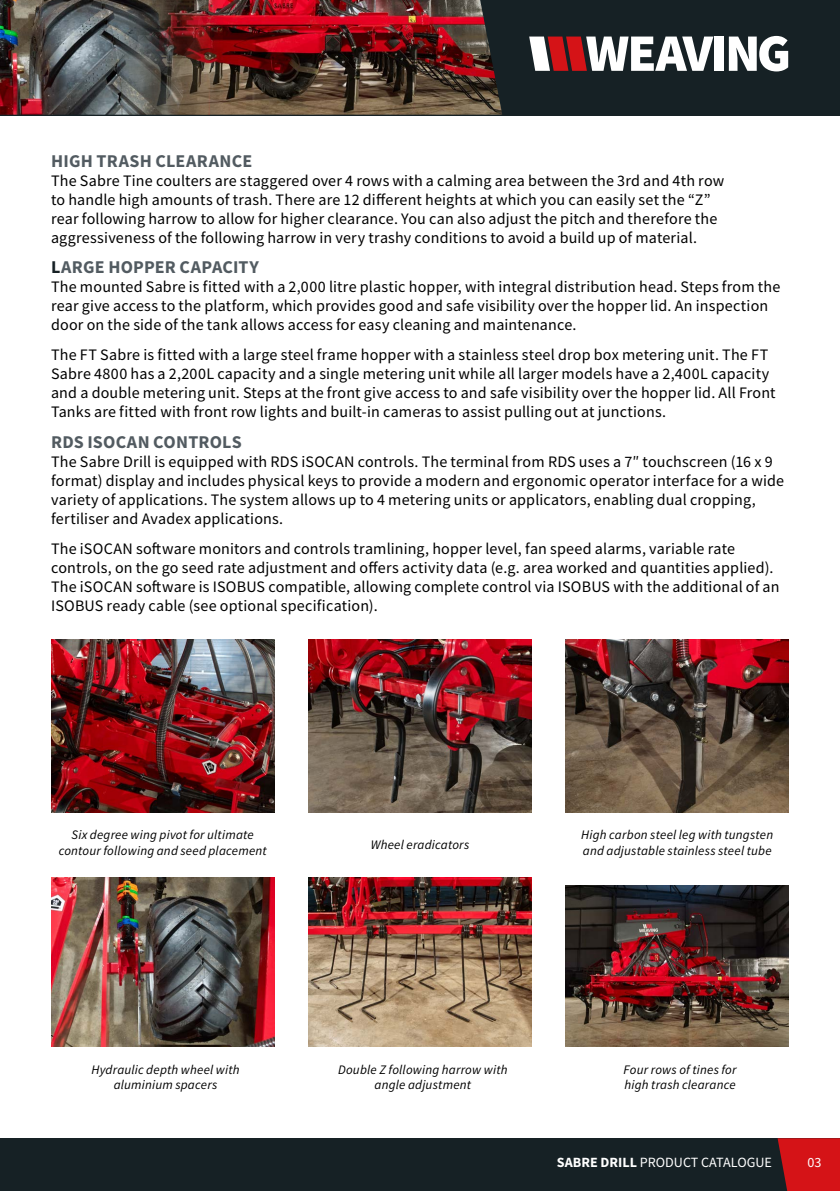
<style>
.page{position:relative;width:840px;height:1191px;background:#fff}
.page>*{position:absolute;margin:0;border:0;box-sizing:border-box;transform-origin:0 0}
.t1{font:700 18px "Source Sans Pro";letter-spacing:.015em;color:#525b61}
.t2{font:16px/19px "Source Sans Pro";letter-spacing:.01em;color:#000}
.t3{font:14px "Source Sans Pro";color:#fff}
.t4{font:italic 13px/15.6px "Source Sans Pro";letter-spacing:.015em;color:#000;text-align:center}
.s1{color:#162125}
.s2{font-weight:700}
</style>
<div class="page">
<div style="left:0;top:0;width:839px;height:115px;background:#162125"></div>
<div style="left:0;top:1138px;width:839px;height:53px;background:#162125"></div>
<svg style="left:777px;top:1138px;width:62px;height:53px;background:#c31418"></svg>
<div style="left:714px;top:37px;width:9px;height:34px;background:#fff"></div>
<svg style="left:728px;top:36px;width:59px;height:35px"></svg>
<svg style="left:529px;top:37px;width:184px;height:34px"></svg>
<img style="left:51px;top:877px;width:223px;height:169px">
<img style="left:308px;top:877px;width:223px;height:169px">
<img style="left:51px;top:639px;width:223px;height:173px">
<img style="left:308px;top:639px;width:223px;height:173px">
<img style="left:565px;top:639px;width:223px;height:173px">
<img style="left:565px;top:885px;width:223px;height:161px">
<img style="left:0;top:0;width:118px;height:115px">
<img style="left:118px;top:0;width:384px;height:115px">
<p class="t1" style="left:51px;top:148px;width:203px">HIGH TRASH CLEARANCE</p>
<p class="t2" style="left:51px;top:171px;width:674px">The Sabre Tine coulters are staggered over 4 rows with a calming area between the 3rd and 4th row to handle high amounts of trash. There are 12 different heights at which you can easily set the “Z” rear following harrow to allow for higher clearance. You can also adjust the pitch and therefore the aggressiveness of the following harrow in very trashy conditions to avoid a build up of material.</p>
<p class="t1" style="left:51px;top:255px;width:209px"><span class="s1">L</span>ARGE HOPPER CAPACITY</p>
<p class="t2" style="left:51px;top:277px;width:730px">The mounted Sabre is fitted with a 2,000 litre plastic hopper, with integral distribution head. Steps from the rear give access to the platform, which provides good and safe visibility over the hopper lid. An inspection door on the side of the tank allows access for easy cleaning and maintenance.</p>
<p class="t2" style="left:51px;top:345px;width:725px">The FT Sabre is fitted with a large steel frame hopper with a stainless steel drop box metering unit. The FT Sabre 4800 has a 2,200L capacity and a single metering unit while all larger models have a 2,400L capacity and a double metering unit. Steps at the front give access to and safe visibility over the hopper lid. All Front Tanks are fitted with front row lights and built-in cameras to assist pulling out at junctions.</p>
<p class="t1" style="left:51px;top:429px;width:192px">RDS ISOCAN CONTROLS</p>
<p class="t2" style="left:51px;top:452px;width:734px">The Sabre Drill is equipped with RDS iSOCAN controls. The terminal from RDS uses a 7″ touchscreen (16 x 9 format) display and includes physical keys to provide a modern and ergonomic operator interface for a wide variety of applications. The system allows up to 4 metering units or applicators, enabling dual cropping, fertiliser and Avadex applications.</p>
<p class="t2" style="left:51px;top:539px;width:729px">The iSOCAN software monitors and controls tramlining, hopper level, fan speed alarms, variable rate controls, on the go seed rate adjustment and offers activity data (e.g. area worked and quantities applied).<br>The iSOCAN software is ISOBUS compatible, allowing complete control via ISOBUS with the additional of an ISOBUS ready cable (see optional specification).</p>
<p class="t4" style="left:59px;top:827px;width:209px">Six degree wing pivot for ultimate contour following and seed placement</p>
<p class="t4" style="left:370px;top:837px;width:100px">Wheel eradicators</p>
<p class="t4" style="left:581px;top:827px;width:193px;text-align:left">High carbon steel leg with tungsten and adjustable stainless steel tube</p>
<p class="t4" style="left:91px;top:1061px;width:150px">Hydraulic depth wheel with aluminium spacers</p>
<p class="t4" style="left:338px;top:1061px;width:171px">Double Z following harrow with angle adjustment</p>
<p class="t4" style="left:623px;top:1061px;width:114px;text-align:left">Four rows of tines for high trash clearance</p>
<p class="t3" style="left:556px;top:1153px;width:216px"><span class="s2">SABRE DRILL</span> PRODUCT CATALOGUE</p>
<p class="t3" style="left:807px;top:1153px;width:16px">03</p>
</div>
